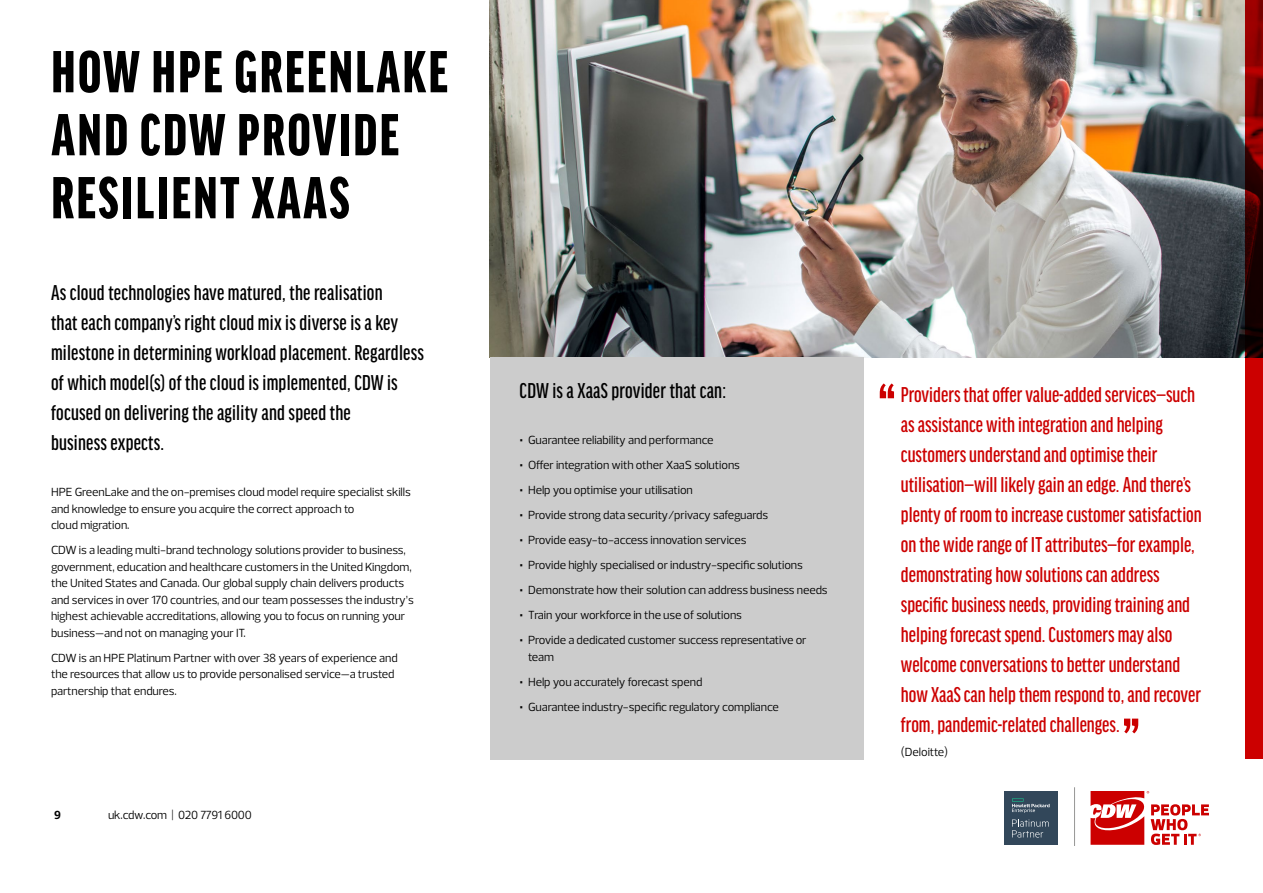
<style>
.page{position:relative;width:1263px;height:893px;background:#fff}
.page>*{position:absolute;margin:0;border:0;box-sizing:border-box;transform-origin:0 0}
.Body_Copy_4c{font:500 extra-condensed 89.25px "Good Headline Pro";color:#c00}
.Section_Title_-_Blac{font:900 extra-condensed 63px/63px "Good Headline Pro";letter-spacing:.04em;color:#000}
.t1{font:500 extra-condensed 22.8px/30px "Good Headline Pro";color:#c00}
.t2{font:500 extra-condensed 22.8px/30px "Good Headline Pro";letter-spacing:.01em;color:#000}
.Body_Bullet_4c{font:12px/16.5px "Prelo";letter-spacing:-.005em;color:#000}
.Body_Bullet_4c-2{font:12px "Prelo";letter-spacing:-.025em;color:#000}
.Body_Copy_4c-2{font:12px "Prelo";letter-spacing:-.01em;color:#000}
.t3{font:700 12px "Prelo";color:#000}
.s1{font-weight:700;font-size:15px}
</style>
<div class="page">
<hr style="left:1074px;top:787px;width:1px;height:58px;background:#969695">
<svg style="left:1090px;top:791px;width:119px;height:54px"></svg>
<div style="left:1004px;top:791px;width:54px;height:54px;background:#32475a"></div>
<svg style="left:1012px;top:798px;width:12px;height:1px"></svg>
<svg style="left:1012px;top:799px;width:37px;height:14px"></svg>
<svg style="left:1012px;top:819px;width:37px;height:19px"></svg>
<img style="left:490px;top:0;width:756px;height:357px">
<div style="left:490px;top:357px;width:374px;height:402px;background:#ccc"></div>
<svg style="left:1246px;top:0;width:17px;height:759px;background:#930000"></svg>
<p class="Section_Title_-_Blac" style="left:51px;top:41px;width:398px">HOW HPE GREENLAKE<br>AND CDW PROVIDE<br>RESILIENT XAAS</p>
<p class="t2" style="left:51px;top:277px;width:374px">As cloud technologies have matured, the realisation<br>that each company’s right cloud mix is diverse is a key milestone in determining workload placement. Regardless of which model(s) of the cloud is implemented, CDW is focused on delivering the agility and speed the<br>business expects.</p>
<p class="Body_Bullet_4c" style="left:51px;top:484px;width:361px">HPE GreenLake and the on-premises cloud model require specialist skills and knowledge to ensure you acquire the correct approach to<br>cloud migration.</p>
<p class="Body_Bullet_4c" style="left:51px;top:542px;width:364px">CDW is a leading multi-brand technology solutions provider to business, government, education and healthcare customers in the United Kingdom, the United States and Canada. Our global supply chain delivers products and services in over 170 countries, and our team possesses the industry’s highest achievable accreditations, allowing you to focus on running your business—and not on managing your IT.</p>
<p class="Body_Bullet_4c" style="left:51px;top:649px;width:348px">CDW is an HPE Platinum Partner with over 38 years of experience and the resources that allow us to provide personalised service—a trusted partnership that endures.</p>
<p class="t3" style="left:54px;top:808px;width:8px">9</p>
<p class="Body_Bullet_4c-2" style="left:108px;top:808px;width:145px">uk.cdw.com | 020 7791 6000</p>
<p class="t2" style="left:520px;top:375px;width:208px">CDW is a XaaS provider that can:</p>
<p class="Body_Bullet_4c" style="left:520px;top:432px;width:195px"><span class="s1">•</span> Guarantee reliability and performance</p>
<p class="Body_Bullet_4c" style="left:520px;top:457px;width:222px"><span class="s1">•</span> Offer integration with other XaaS solutions</p>
<p class="Body_Bullet_4c" style="left:520px;top:482px;width:175px"><span class="s1">•</span> Help you optimise your utilisation</p>
<p class="Body_Bullet_4c" style="left:520px;top:507px;width:250px"><span class="s1">•</span> Provide strong data security/privacy safeguards</p>
<p class="Body_Bullet_4c" style="left:520px;top:532px;width:228px"><span class="s1">•</span> Provide easy-to-access innovation services</p>
<p class="Body_Bullet_4c" style="left:520px;top:557px;width:285px"><span class="s1">•</span> Provide highly specialised or industry-specific solutions</p>
<p class="Body_Bullet_4c" style="left:520px;top:582px;width:310px"><span class="s1">•</span> Demonstrate how their solution can address business needs</p>
<p class="Body_Bullet_4c" style="left:520px;top:607px;width:224px"><span class="s1">•</span> Train your workforce in the use of solutions</p>
<p class="Body_Bullet_4c" style="left:528px;top:632px;width:280px;text-indent:-9px"><span class="s1">•</span> Provide a dedicated customer success representative or team</p>
<p class="Body_Bullet_4c" style="left:520px;top:673px;width:184px"><span class="s1">•</span> Help you accurately forecast spend</p>
<p class="Body_Bullet_4c" style="left:520px;top:698px;width:261px"><span class="s1">•</span> Guarantee industry-specific regulatory compliance</p>
<p class="Body_Copy_4c" style="left:878px;top:373px;width:19px">“</p>
<p class="t1" style="left:901px;top:380px;width:302px">Providers that offer value-added services—such as assistance with integration and helping customers understand and optimise their utilisation—will likely gain an edge. And there’s plenty of room to increase customer satisfaction on the wide range of IT attributes—for example, demonstrating how solutions can address specific business needs, providing training and helping forecast spend. Customers may also welcome conversations to better understand how XaaS can help them respond to, and recover from, pandemic-related challenges.</p>
<p class="Body_Copy_4c-2" style="left:901px;top:745px;width:49px">(Deloitte)</p>
<p class="Body_Copy_4c" style="left:1122px;top:704px;width:19px">”</p>
</div>
